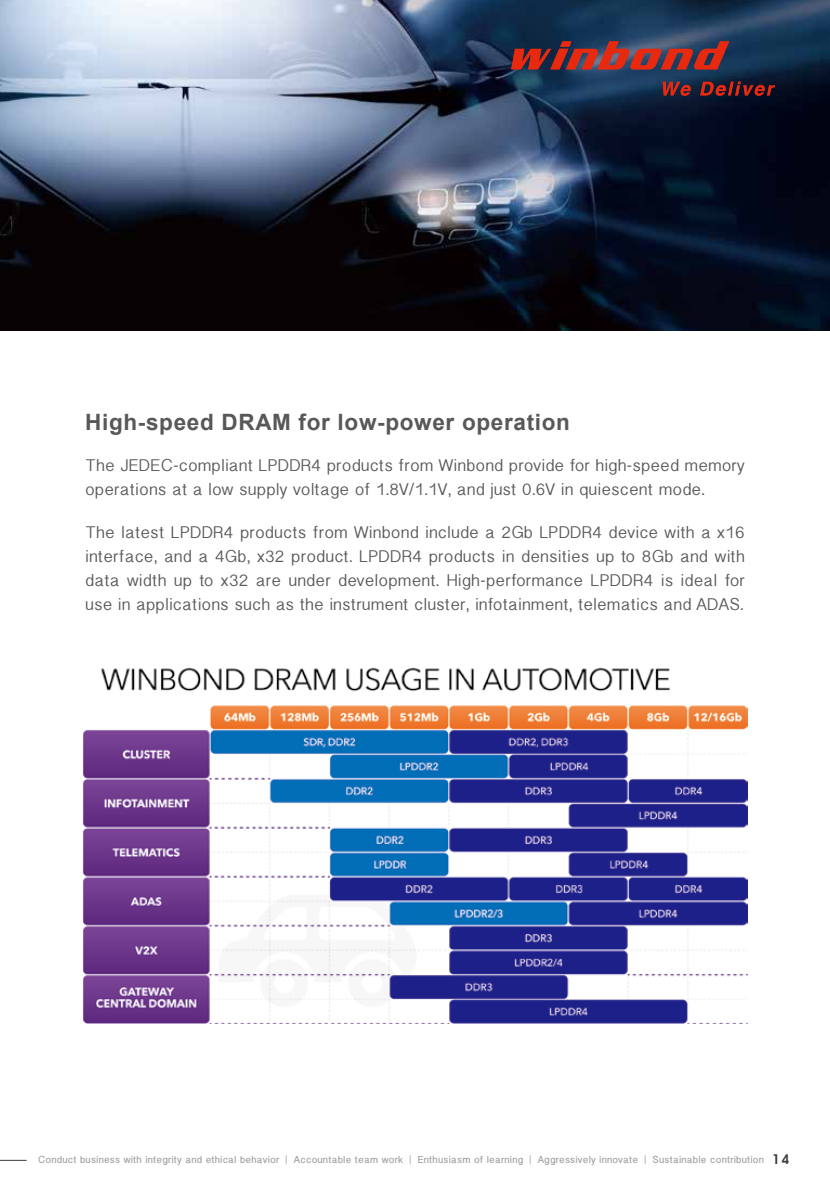
<style>
.page{position:relative;width:830px;height:1191px;background:#fff}
.page>*{position:absolute;margin:0;border:0;box-sizing:border-box;transform-origin:0 0}
.t1{font:700 22.5px "Arial";letter-spacing:.03em;color:#595757}
.t2{font:15px/24px "Bangla Sangam MN";letter-spacing:.02em;color:#595757}
.t3{font:700 9px "Bangla Sangam MN";letter-spacing:.025em;color:#9fa0a0}
.s1{font-family:"DF Hei Std W3";font-weight:400;color:#727171}
.s2{font-family:"Avant Garde IT Cby BT";font-weight:600;font-size:13.5px;color:#3e3a39}
</style>
<div class="page">
<svg style="left:0;top:1160px;width:27px;height:1px"></svg>
<img style="left:0;top:0;width:829px;height:330px">
<svg style="left:511px;top:41px;width:218px;height:28px"></svg>
<svg style="left:662px;top:82px;width:28px;height:14px"></svg>
<svg style="left:700px;top:82px;width:74px;height:14px"></svg>
<img style="left:83px;top:667px;width:664px;height:356px">
<h1 class="t1" style="left:85px;top:407px;width:486px">High-speed DRAM for low-power operation</h1>
<p class="t2" style="left:85px;top:453px;width:660px">The JEDEC-compliant LPDDR4 products from Winbond provide for high-speed memory operations at a low supply voltage of 1.8V/1.1V, and just 0.6V in quiescent mode.</p>
<p class="t2" style="left:85px;top:520px;width:661px;text-align:justify">The latest LPDDR4 products from Winbond include a 2Gb LPDDR4 device with a x16 interface, and a 4Gb, x32 product. LPDDR4 products in densities up to 8Gb and with data width up to x32 are under development. High-performance LPDDR4 is ideal for use in applications such as the instrument cluster, infotainment, telematics and ADAS.</p>
<p class="t3" style="left:38px;top:1153px;width:752px">Conduct business with integrity and ethical behavior <span class="s1">｜</span> Accountable team work <span class="s1">｜</span> Enthusiasm of learning <span class="s1">｜</span> Aggressively innovate <span class="s1">｜</span> Sustainable contribution <span class="s2">14</span></p>
</div>
